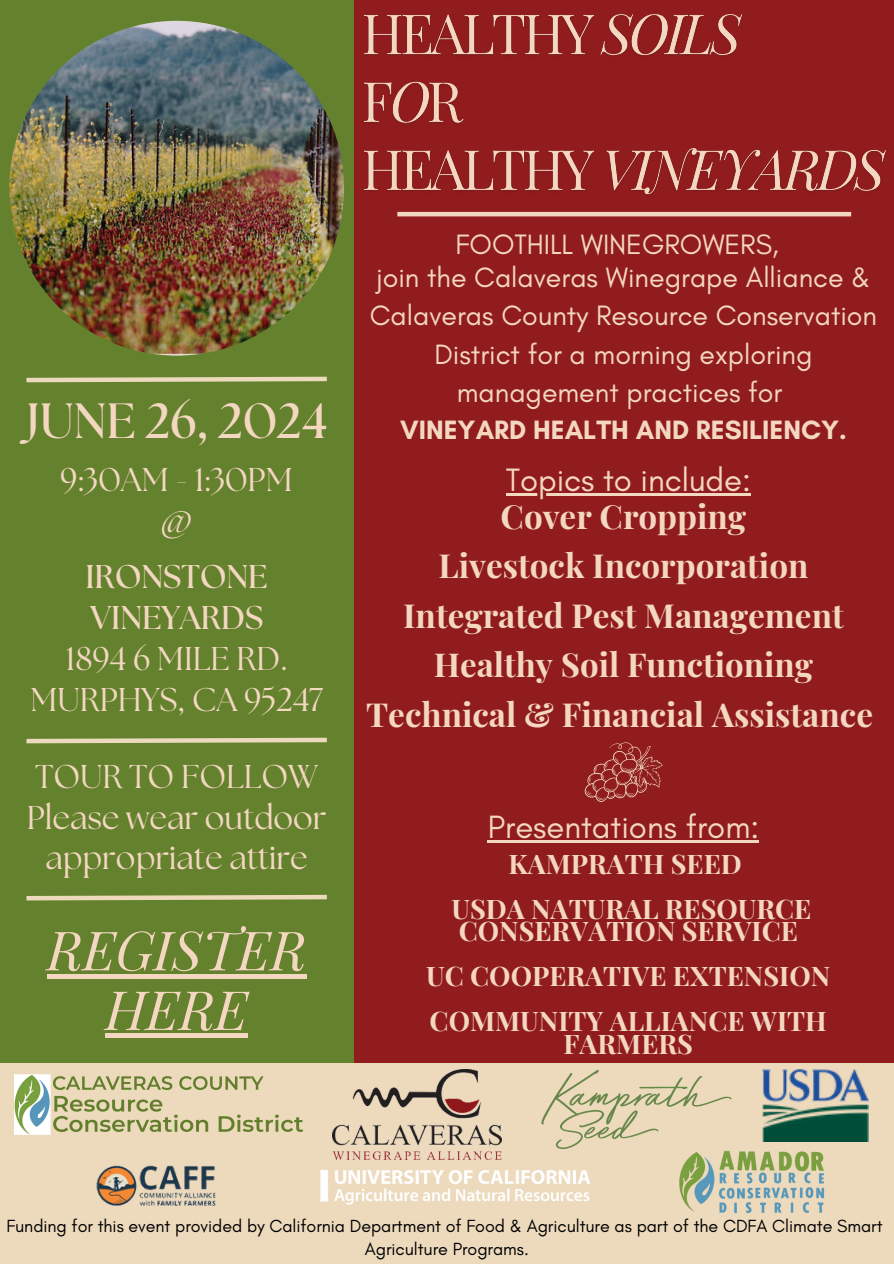
<style>
.page{position:relative;width:894px;height:1264px;background:#fff}
.page>*{position:absolute;margin:0;border:0;box-sizing:border-box;transform-origin:0 0}
.t1{font:italic 54.15px/59.7px "Playfair Display";letter-spacing:-.005em;color:#f4d7c1;text-align:center}
.t2{font:700 49.35px "The Seasons";letter-spacing:-.005em;color:#f4d7c1}
.t3{font:700 33.15px "Playfair Display";color:#f4d7c1}
.t4{font:700 33px "Playfair Display";color:#f4d7c1}
.t5{font:32.85px/41px "The Seasons";letter-spacing:-.005em;color:#f4d7c1;text-align:center}
.t6{font:32.85px "Glacial Indifference";color:#f4d7c1}
.t7{font:28.5px/38.2px "Glacial Indifference";color:#f4d7c1;text-align:center}
.t8{font:700 27px/22.5px "Playfair Display";color:#f4d7c1}
.t9{font:700 27px "Glacial Indifference";color:#f4d7c1}
.t10{font:17.85px/22.5px "Glacial Indifference";letter-spacing:-.005em;color:#000;text-align:center}
.s1{font-weight:700}
</style>
<div class="page">
<div style="left:0;top:0;width:893px;height:1263px;background:#911c1e"></div>
<div style="left:0;top:0;width:353px;height:1090px;background:#64812e"></div>
<img style="left:9px;top:21px;width:335px;height:334px;border-radius:50%">
<div style="left:0;top:1062px;width:893px;height:201px;background:#eddabd"></div>
<img style="left:15px;top:1074px;width:289px;height:61px">
<img style="left:332px;top:1069px;width:169px;height:90px">
<img style="left:541px;top:1070px;width:191px;height:79px">
<img style="left:320px;top:1169px;width:271px;height:36px">
<img style="left:96px;top:1165px;width:120px;height:41px">
<hr style="left:397px;top:212px;width:453px;height:4px;background:#f4d7c1">
<svg style="left:584px;top:742px;width:78px;height:60px"></svg>
<svg style="left:26px;top:894px;width:301px;height:7px"></svg>
<svg style="left:26px;top:376px;width:301px;height:7px"></svg>
<hr style="left:487px;top:840px;width:272px;height:3px;background:#f4d7c1">
<img style="left:762px;top:1069px;width:105px;height:72px">
<svg style="left:26px;top:737px;width:301px;height:7px"></svg>
<img style="left:679px;top:1150px;width:146px;height:64px">
<div style="left:47px;top:973px;width:259px;height:5px;background:#f4d7c1"></div>
<hr style="left:105px;top:1033px;width:143px;height:4px;background:#f4d7c1">
<img style="left:363px;top:14px;width:523px;height:181px">
<hr style="left:505px;top:493px;width:245px;height:2px;background:#f4d7c1">
<h4 class="t2" style="left:26px;top:398px;width:302px">JUNE 26, 2024</h4>
<h4 class="t5" style="left:60px;top:461px;width:234px">9:30AM - 1:30PM @</h4>
<h4 class="t5" style="left:30px;top:558px;width:294px"><span class="s1">IRONSTONE<br>VINEYARDS<br></span>1894 6 MILE RD.<br>MURPHYS, CA 95247</h4>
<p class="t5" style="left:27px;top:758px;width:301px;line-height:40.5px">TOUR TO FOLLOW<br>Please wear outdoor appropriate attire</p>
<p class="t1" style="left:47px;top:918px;width:261px">REGISTER<br>HERE</p>
<p class="t7" style="left:455px;top:225px;width:324px">FOOTHILL WINEGROWERS,</p>
<p class="t7" style="left:370px;top:258px;width:508px">join the Calaveras Winegrape Alliance &amp; Calaveras County Resource Conservation District for a morning exploring management practices for</p>
<p class="t9" style="left:400px;top:413px;width:448px">VINEYARD HEALTH AND RESILIENCY.</p>
<p class="t6" style="left:505px;top:460px;width:246px">Topics to include:</p>
<p class="t3" style="left:500px;top:493px;width:247px">Cover Cropping</p>
<h2 class="t3" style="left:438px;top:542px;width:371px">Livestock Incorporation</h2>
<h3 class="t3" style="left:403px;top:592px;width:442px">Integrated Pest Management</h3>
<h3 class="t4" style="left:433px;top:641px;width:381px">Healthy Soil Functioning</h3>
<h1 class="t3" style="left:366px;top:691px;width:508px">Technical &amp; Financial Assistance</h1>
<p class="t6" style="left:487px;top:807px;width:273px">Presentations from:</p>
<h5 class="t8" style="left:508px;top:851px;width:235px">KAMPRATH SEED</h5>
<h6 class="t8" style="left:451px;top:896px;width:361px">USDA NATURAL RESOURCE<br>CONSERVATION SERVICE</h6>
<h6 class="t8" style="left:426px;top:963px;width:405px">UC COOPERATIVE EXTENSION</h6>
<h6 class="t8" style="left:429px;top:1008px;width:398px;text-align:center">COMMUNITY ALLIANCE WITH<br>FARMERS</h6>
<p class="t10" style="left:6px;top:1214px;width:877px">Funding for this event provided by California Department of Food &amp; Agriculture as part of the CDFA Climate Smart<br>Agriculture Programs.</p>
</div>
